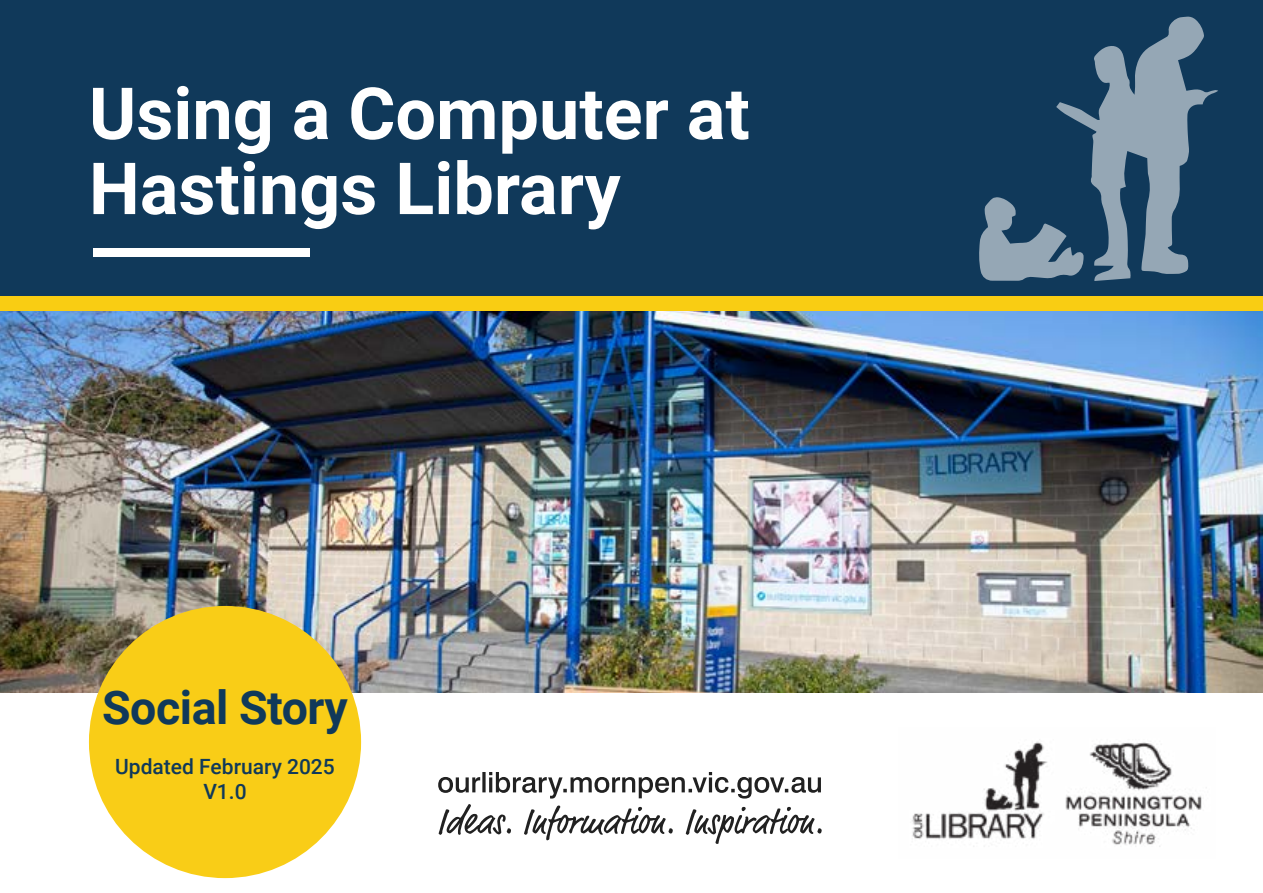
<style>
.page{position:relative;width:1263px;height:893px;background:#fff}
.page>*{position:absolute;margin:0;border:0;box-sizing:border-box;transform-origin:0 0}
.t1{font:700 72px/75px "Roboto";color:#fff}
.t2{font:700 46.5px "Roboto";letter-spacing:-.01em;color:#10395a}
.t3{font:500 21px/25.2px "Roboto";color:#10395a;text-align:center}
</style>
<div class="page">
<img style="left:0;top:311px;width:1263px;height:382px">
<div style="left:0;top:0;width:1263px;height:297px;background:#10395a"></div>
<div style="left:0;top:296px;width:1263px;height:15px;background:#f9cd13"></div>
<div style="left:94px;top:248px;width:216px;height:8px;background:#fff"></div>
<div style="left:89px;top:606px;width:272px;height:272px;background:#f9cd17;border-radius:50%"></div>
<img style="left:912px;top:741px;width:290px;height:106px">
<svg style="left:438px;top:772px;width:384px;height:72px"></svg>
<svg style="left:979px;top:17px;width:239px;height:264px"></svg>
<p class="t1" style="left:89px;top:73px;width:662px">Using a Computer at<br>Hastings Library</p>
<p class="t2" style="left:102px;top:675px;width:247px">Social Story</p>
<p class="t3" style="left:115px;top:753px;width:221px">Updated February 2025<br>V1.0</p>
</div>
